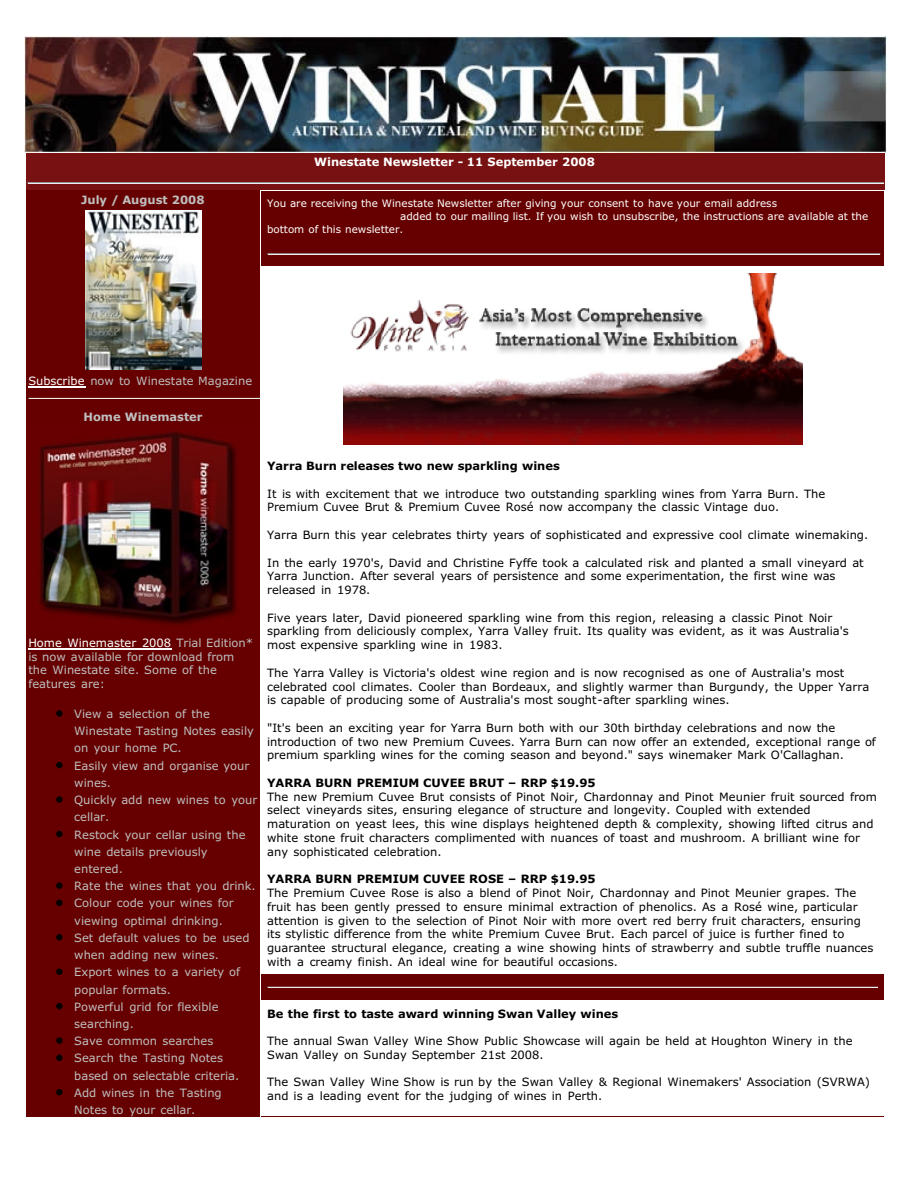
<style>
.page{position:relative;width:898px;height:1179px;background:#fff}
.page>*{position:absolute;margin:0;border:0;box-sizing:border-box;transform-origin:0 0}
.t1{font:11.55px/13.8px "Verdana";color:#000}
.t2{font:11.55px/17.2px "Verdana";color:#bfbfbf}
.t3{font:700 11.55px "Verdana";color:#000}
.t4{font:700 11.55px "Verdana";color:#fff}
.t5{font:700 11.55px "Verdana";color:#bfbfbf}
.t6{font:10.33px/12.6px "Verdana";color:#fff}
.s1{color:#144fad}
.s2{color:#fff}
</style>
<div class="page">
<div style="left:26px;top:153px;width:858px;height:37px;background:#781212"></div>
<svg style="left:27px;top:182px;width:856px;height:1px"></svg>
<div style="left:26px;top:190px;width:858px;height:926px;background:#600"></div>
<svg style="left:28px;top:398px;width:232px;height:1px"></svg>
<svg style="left:267px;top:253px;width:612px;height:1px"></svg>
<div style="left:261px;top:267px;width:622px;height:706px;background:#fff"></div>
<svg style="left:267px;top:986px;width:610px;height:1px"></svg>
<div style="left:261px;top:1000px;width:622px;height:116px;background:#fff"></div>
<img style="left:24px;top:37px;width:862px;height:115px">
<img style="left:86px;top:210px;width:115px;height:159px">
<hr style="left:28px;top:386px;width:58px;height:1px;background:#fff">
<img style="left:39px;top:432px;width:198px;height:193px">
<hr style="left:28px;top:648px;width:144px;height:1px;background:#fff">
<svg style="left:56px;top:710px;width:7px;height:7px"></svg>
<svg style="left:56px;top:762px;width:7px;height:7px"></svg>
<svg style="left:56px;top:796px;width:7px;height:7px"></svg>
<svg style="left:56px;top:830px;width:7px;height:8px"></svg>
<svg style="left:56px;top:882px;width:7px;height:7px"></svg>
<svg style="left:56px;top:899px;width:7px;height:7px"></svg>
<svg style="left:56px;top:934px;width:7px;height:7px"></svg>
<svg style="left:56px;top:968px;width:7px;height:7px"></svg>
<svg style="left:56px;top:1003px;width:7px;height:7px"></svg>
<svg style="left:56px;top:1037px;width:7px;height:7px"></svg>
<svg style="left:56px;top:1054px;width:7px;height:7px"></svg>
<svg style="left:56px;top:1089px;width:7px;height:7px"></svg>
<img style="left:343px;top:273px;width:458px;height:172px">
<p class="t5" style="left:81px;top:193px;width:125px">July / August 2008</p>
<p class="t4" style="left:314px;top:155px;width:282px">Winestate Newsletter - 11 September 2008</p>
<p class="t6" style="left:267px;top:197px;width:602px">You are receiving the Winestate Newsletter after giving your consent to have your email address (<span class="s1">louiseflora@gmail.com</span>) added to our mailing list. If you wish to unsubscribe, the instructions are available at the bottom of this newsletter.</p>
<p class="t2" style="left:28px;top:372px;width:225px"><span class="s2">Subscribe</span> now to Winestate Magazine</p>
<p class="t5" style="left:83px;top:410px;width:121px">Home Winemaster</p>
<p class="t2" style="left:28px;top:636px;width:226px;line-height:13.8px"><span class="s2">Home Winemaster 2008</span> Trial Edition* is now available for download from the Winestate site. Some of the features are:</p>
<p class="t2" style="left:74px;top:705px;width:184px">View a selection of the<br>Winestate Tasting Notes easily on your home PC.<br>Easily view and organise your wines.<br>Quickly add new wines to your cellar.<br>Restock your cellar using the wine details previously entered.<br>Rate the wines that you drink.<br>Colour code your wines for viewing optimal drinking.<br>Set default values to be used when adding new wines.<br>Export wines to a variety of popular formats.<br>Powerful grid for flexible searching.<br>Save common searches<br>Search the Tasting Notes based on selectable criteria.<br>Add wines in the Tasting<br>Notes to your cellar.</p>
<p class="t3" style="left:267px;top:459px;width:294px">Yarra Burn releases two new sparkling wines</p>
<p class="t1" style="left:267px;top:486px;width:559px">It is with excitement that we introduce two outstanding sparkling wines from Yarra Burn. The<br>Premium Cuvee Brut &amp; Premium Cuvee Rosé now accompany the classic Vintage duo.</p>
<p class="t1" style="left:267px;top:528px;width:602px">Yarra Burn this year celebrates thirty years of sophisticated and expressive cool climate winemaking.</p>
<p class="t1" style="left:267px;top:555px;width:598px">In the early 1970's, David and Christine Fyffe took a calculated risk and planted a small vineyard at<br>Yarra Junction. After several years of persistence and some experimentation, the first wine was released in 1978.</p>
<p class="t1" style="left:267px;top:610px;width:583px">Five years later, David pioneered sparkling wine from this region, releasing a classic Pinot Noir sparkling from deliciously complex, Yarra Valley fruit. Its quality was evident, as it was Australia's most expensive sparkling wine in 1983.</p>
<p class="t1" style="left:267px;top:665px;width:603px">The Yarra Valley is Victoria's oldest wine region and is now recognised as one of Australia's most celebrated cool climates. Cooler than Bordeaux, and slightly warmer than Burgundy, the Upper Yarra is capable of producing some of Australia's most sought-after sparkling wines.</p>
<p class="t1" style="left:267px;top:720px;width:610px">"It's been an exciting year for Yarra Burn both with our 30th birthday celebrations and now the introduction of two new Premium Cuvees. Yarra Burn can now offer an extended, exceptional range of premium sparkling wines for the coming season and beyond." says winemaker Mark O'Callaghan.</p>
<p class="t3" style="left:267px;top:776px;width:330px">YARRA BURN PREMIUM CUVEE BRUT – RRP $19.95</p>
<p class="t1" style="left:267px;top:789px;width:611px">The new Premium Cuvee Brut consists of Pinot Noir, Chardonnay and Pinot Meunier fruit sourced from select vineyards sites, ensuring elegance of structure and longevity. Coupled with extended<br>maturation on yeast lees, this wine displays heightened depth &amp; complexity, showing lifted citrus and white stone fruit characters complimented with nuances of toast and mushroom. A brilliant wine for any sophisticated celebration.</p>
<p class="t3" style="left:267px;top:872px;width:330px">YARRA BURN PREMIUM CUVEE ROSE – RRP $19.95</p>
<p class="t1" style="left:267px;top:886px;width:607px">The Premium Cuvee Rose is also a blend of Pinot Noir, Chardonnay and Pinot Meunier grapes. The fruit has been gently pressed to ensure minimal extraction of phenolics. As a Rosé wine, particular attention is given to the selection of Pinot Noir with more overt red berry fruit characters, ensuring its stylistic difference from the white Premium Cuvee Brut. Each parcel of juice is further fined to guarantee structural elegance, creating a wine showing hints of strawberry and subtle truffle nuances with a creamy finish. An ideal wine for beautiful occasions.</p>
<p class="t3" style="left:267px;top:1006px;width:352px">Be the first to taste award winning Swan Valley wines</p>
<p class="t1" style="left:267px;top:1034px;width:586px">The annual Swan Valley Wine Show Public Showcase will again be held at Houghton Winery in the<br>Swan Valley on Sunday September 21st 2008.</p>
<p class="t1" style="left:267px;top:1075px;width:604px">The Swan Valley Wine Show is run by the Swan Valley &amp; Regional Winemakers' Association (SVRWA) and is a leading event for the judging of wines in Perth.</p>
</div>
